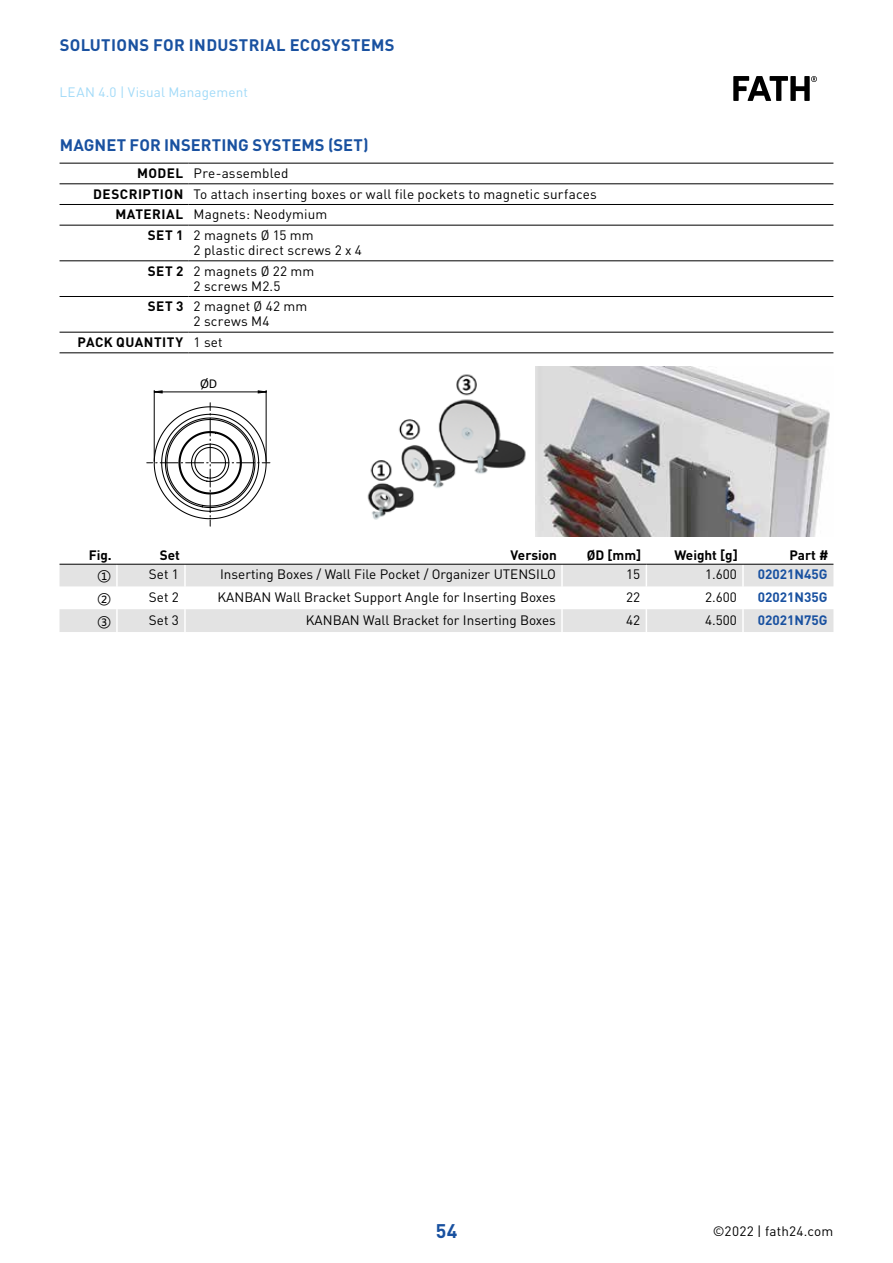
<style>
.page{position:relative;width:893px;height:1263px;background:#fff}
.page>*{position:absolute;margin:0;border:0;box-sizing:border-box;transform-origin:0 0}
.t1{font:700 19.5px "DIN Pro";color:#1951a0}
.t2{font:700 16.5px "DIN Pro";letter-spacing:.02em;color:#1951a0}
.t3{font:700 16.5px "DIN Pro";color:#1951a0}
.t4{font:13.5px/20.7px "DIN Pro";letter-spacing:.005em;color:#000}
.t5{font:700 13.5px "DIN Pro";color:#000}
.t6{font:700 13.5px "DIN Pro";color:#1951a0}
.t7{font:13.5px "DIN Pro";letter-spacing:.01em;color:#a1daf8}
.t8{font:13.5px "Microsoft Ya Hei";color:#000}
.t9{font:13.5px "Calibri";color:#000}
.s1{font-weight:700}
</style>
<div class="page">
<hr style="left:60px;top:163px;width:129px;height:1px;background:#000">
<hr style="left:189px;top:163px;width:644px;height:1px;background:#000">
<hr style="left:60px;top:184px;width:129px;height:1px;background:#000">
<hr style="left:189px;top:184px;width:644px;height:1px;background:#000">
<hr style="left:60px;top:204px;width:129px;height:1px;background:#000">
<hr style="left:189px;top:204px;width:644px;height:1px;background:#000">
<hr style="left:60px;top:225px;width:129px;height:1px;background:#000">
<hr style="left:189px;top:225px;width:644px;height:1px;background:#000">
<hr style="left:60px;top:261px;width:129px;height:1px;background:#000">
<hr style="left:189px;top:261px;width:644px;height:1px;background:#000">
<hr style="left:60px;top:296px;width:129px;height:1px;background:#000">
<hr style="left:189px;top:296px;width:644px;height:1px;background:#000">
<hr style="left:60px;top:332px;width:129px;height:1px;background:#000">
<hr style="left:60px;top:353px;width:129px;height:1px;background:#000">
<hr style="left:189px;top:332px;width:644px;height:1px;background:#000">
<hr style="left:189px;top:353px;width:644px;height:1px;background:#000">
<svg style="left:258px;top:390px;width:8px;height:2px"></svg>
<svg style="left:155px;top:390px;width:8px;height:2px"></svg>
<hr style="left:154px;top:390px;width:1px;height:71px;background:#000">
<hr style="left:266px;top:390px;width:1px;height:71px;background:#000">
<hr style="left:154px;top:392px;width:112px;height:1px;background:#000">
<svg style="left:147px;top:403px;width:123px;height:123px"></svg>
<img style="left:367px;top:374px;width:159px;height:146px">
<img style="left:536px;top:367px;width:294px;height:170px">
<svg style="left:60px;top:565px;width:773px;height:67px;fill:#e3e3e3"></svg>
<hr style="left:116px;top:564px;width:2px;height:22px;background:#fff">
<hr style="left:184px;top:564px;width:2px;height:22px;background:#fff">
<hr style="left:561px;top:564px;width:2px;height:22px;background:#fff">
<hr style="left:742px;top:564px;width:2px;height:22px;background:#fff">
<hr style="left:116px;top:586px;width:2px;height:23px;background:#fff">
<hr style="left:184px;top:586px;width:2px;height:23px;background:#fff">
<hr style="left:561px;top:586px;width:2px;height:23px;background:#fff">
<hr style="left:742px;top:586px;width:2px;height:23px;background:#fff">
<hr style="left:116px;top:609px;width:2px;height:23px;background:#fff">
<hr style="left:184px;top:609px;width:2px;height:23px;background:#fff">
<hr style="left:561px;top:609px;width:2px;height:23px;background:#fff">
<svg style="left:646px;top:565px;width:1px;height:67px"></svg>
<hr style="left:742px;top:609px;width:2px;height:23px;background:#fff">
<hr style="left:60px;top:564px;width:57px;height:1px;background:#000">
<hr style="left:117px;top:564px;width:68px;height:1px;background:#000">
<hr style="left:185px;top:564px;width:377px;height:1px;background:#000">
<hr style="left:562px;top:564px;width:84px;height:1px;background:#000">
<hr style="left:646px;top:564px;width:97px;height:1px;background:#000">
<hr style="left:743px;top:564px;width:90px;height:1px;background:#000">
<svg style="left:733px;top:76px;width:84px;height:25px"></svg>
<p class="t2" style="left:60px;top:31px;width:336px">SOLUTIONS FOR INDUSTRIAL ECOSYSTEMS</p>
<p class="t7" style="left:60px;top:82px;width:190px">LEAN 4.0 | Visual Management</p>
<p class="t3" style="left:60px;top:131px;width:310px">MAGNET FOR INSERTING SYSTEMS (SET)</p>
<p class="t4" style="left:137px;top:161px;width:153px"><span class="s1">MODEL</span> Pre-assembled</p>
<p class="t4" style="left:93px;top:182px;width:505px"><span class="s1">DESCRIPTION</span> To attach inserting boxes or wall file pockets to magnetic surfaces</p>
<p class="t4" style="left:115px;top:203px;width:213px"><span class="s1">MATERIAL</span> Magnets: Neodymium</p>
<p class="t4" style="left:148px;top:223px;width:167px"><span class="s1">SET 1</span> 2 magnets Ø 15 mm</p>
<p class="t4" style="left:148px;top:238px;width:216px;text-indent:46px">2 plastic direct screws 2 x 4<br><span class="s1">SET 2</span> 2 magnets Ø 22 mm</p>
<p class="t4" style="left:148px;top:274px;width:161px;text-indent:46px">2 screws M2.5<br><span class="s1">SET 3</span> 2 magnet Ø 42 mm</p>
<p class="t4" style="left:78px;top:310px;width:194px;text-indent:116px">2 screws M4<br><span class="s1">PACK QUANTITY</span> 1 set</p>
<p class="t9" style="left:200px;top:374px;width:19px">ØD</p>
<p class="t5" style="left:89px;top:544px;width:25px">Fig.</p>
<p class="t5" style="left:160px;top:544px;width:22px">Set</p>
<p class="t5" style="left:511px;top:544px;width:48px">Version</p>
<p class="t5" style="left:587px;top:544px;width:56px">ØD [mm]</p>
<p class="t5" style="left:674px;top:544px;width:65px">Weight [g]</p>
<p class="t5" style="left:789px;top:544px;width:40px">Part #</p>
<p class="t8" style="left:97px;top:566px;width:15px">①</p>
<p class="t4" style="left:149px;top:563px;width:31px">Set 1</p>
<p class="t4" style="left:220px;top:563px;width:337px">Inserting Boxes / Wall File Pocket / Organizer UTENSILO</p>
<p class="t4" style="left:626px;top:563px;width:16px">15</p>
<p class="t4" style="left:705px;top:563px;width:33px">1.600</p>
<p class="t6" style="left:758px;top:563px;width:71px">02021N45G</p>
<p class="t8" style="left:97px;top:589px;width:15px">②</p>
<p class="t4" style="left:149px;top:585px;width:31px">Set 2</p>
<p class="t4" style="left:217px;top:585px;width:340px">KANBAN Wall Bracket Support Angle for Inserting Boxes</p>
<p class="t4" style="left:626px;top:585px;width:16px">22</p>
<p class="t4" style="left:705px;top:585px;width:33px">2.600</p>
<p class="t6" style="left:758px;top:586px;width:71px">02021N35G</p>
<p class="t8" style="left:97px;top:612px;width:15px">③</p>
<p class="t4" style="left:149px;top:608px;width:31px">Set 3</p>
<p class="t4" style="left:306px;top:608px;width:252px">KANBAN Wall Bracket for Inserting Boxes</p>
<p class="t4" style="left:626px;top:608px;width:16px">42</p>
<p class="t4" style="left:705px;top:608px;width:33px">4.500</p>
<p class="t6" style="left:758px;top:609px;width:71px">02021N75G</p>
<h1 class="t1" style="left:436px;top:1215px;width:23px">54</h1>
<p class="t4" style="left:713px;top:1219px;width:122px">©2022 | fath24.com</p>
</div>
